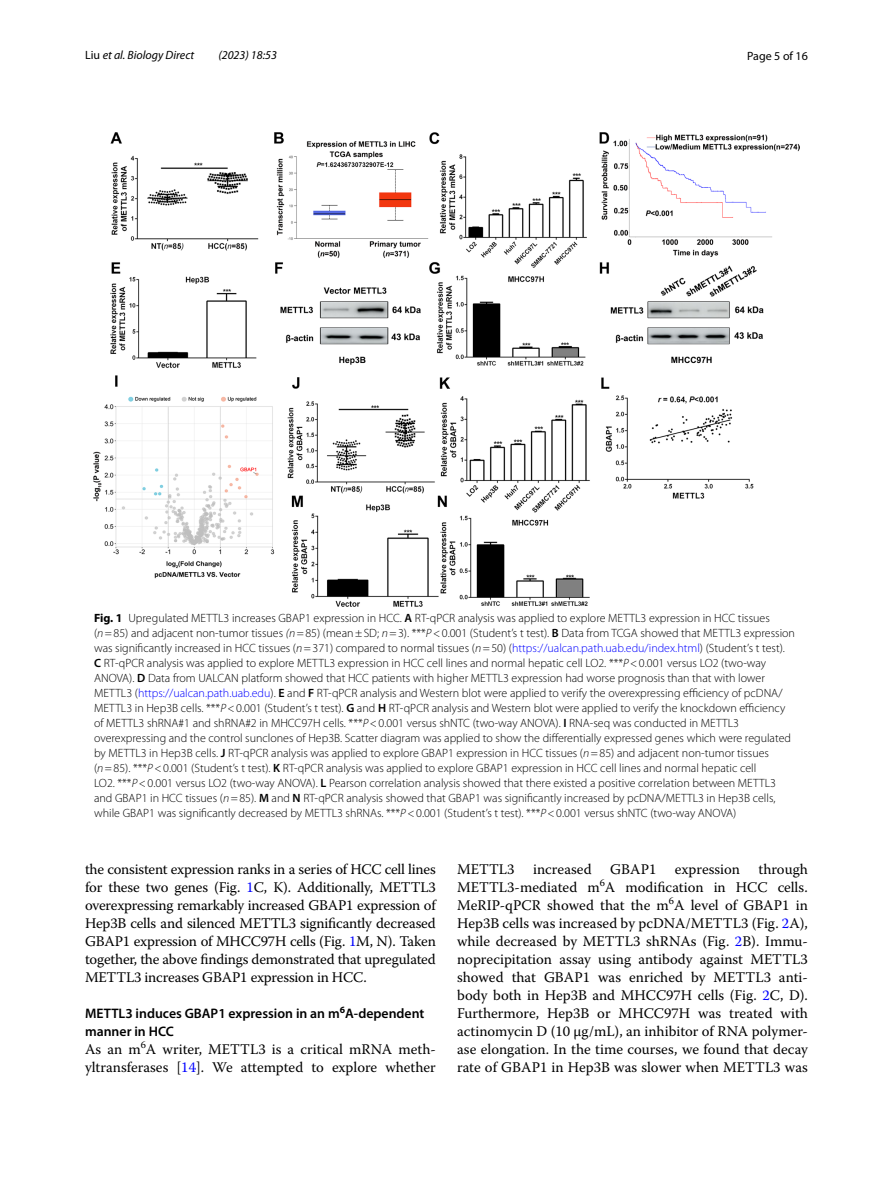
<style>
.page{position:relative;width:893px;height:1187px;background:#fff}
.page>*{position:absolute;margin:0;border:0;box-sizing:border-box;transform-origin:0 0}
.t1{font:14.7px/18px "Warnock Pro";color:#000;text-align:justify}
.t2{font:600 13.8px/18px "Myriad Pro";color:#000}
.t3{font:300 12px/15px "Myriad Pro";color:#000}
.t4{font:italic 12px "Myriad Pro";color:#000}
.t5{font:12px "Myriad Pro";color:#000}
.s1{font-style:normal}
.s2{font-weight:700}
.s3{font-weight:600}
.s4{font-style:italic}
.s5{color:#00f}
</style>
<div class="page">
<img style="left:94px;top:133px;width:705px;height:474px">
<p class="t4" style="left:85px;top:48px;width:111px"><span class="s1">Liu</span> et al. Biology Direct</p>
<p class="t4" style="left:218px;top:48px;width:60px">(2023) 18:53</p>
<p class="t5" style="left:747px;top:48px;width:62px">Page 5 of 16</p>
<p class="t3" style="left:94px;top:610px;width:702px"><span class="s2">Fig. 1</span> Upregulated METTL3 increases GBAP1 expression in HCC. <span class="s3">A</span> RT-qPCR analysis was applied to explore METTL3 expression in HCC tissues (<span class="s4">n</span>=85) and adjacent non-tumor tissues <span class="s4">(n</span>=85) (mean±SD; <span class="s4">n</span>=3). ***<span class="s4">P</span>&lt;0.001 (Student’s t test). <span class="s3">B</span> Data from TCGA showed that METTL3 expression was significantly increased in HCC tissues (<span class="s4">n</span>=371) compared to normal tissues (<span class="s4">n</span>=50) (<span class="s5">https://ualcan.path.uab.edu/index.html</span>) (Student’s t test).<br><span class="s3">C</span> RT-qPCR analysis was applied to explore METTL3 expression in HCC cell lines and normal hepatic cell LO2. ***<span class="s4">P</span>&lt;0.001 versus LO2 (two-way ANOVA). <span class="s3">D</span> Data from UALCAN platform showed that HCC patients with higher METTL3 expression had worse prognosis than that with lower METTL3 (<span class="s5">https://ualcan.path.uab.edu</span>). <span class="s3">E</span> and <span class="s3">F</span> RT-qPCR analysis and Western blot were applied to verify the overexpressing efficiency of pcDNA/ METTL3 in Hep3B cells. ***<span class="s4">P</span>&lt;0.001 (Student’s t test). <span class="s3">G</span> and <span class="s3">H</span> RT-qPCR analysis and Western blot were applied to verify the knockdown efficiency of METTL3 shRNA#1 and shRNA#2 in MHCC97H cells. ***<span class="s4">P</span>&lt;0.001 versus shNTC (two-way ANOVA). <span class="s3">I</span> RNA-seq was conducted in METTL3 overexpressing and the control sunclones of Hep3B. Scatter diagram was applied to show the differentially expressed genes which were regulated by METTL3 in Hep3B cells. <span class="s3">J</span> RT-qPCR analysis was applied to explore GBAP1 expression in HCC tissues (<span class="s4">n</span>=85) and adjacent non-tumor tissues (<span class="s4">n</span>=85). ***<span class="s4">P</span>&lt;0.001 (Student’s t test). <span class="s3">K</span> RT-qPCR analysis was applied to explore GBAP1 expression in HCC cell lines and normal hepatic cell<br>LO2. ***<span class="s4">P</span>&lt;0.001 versus LO2 (two-way ANOVA). <span class="s3">L</span> Pearson correlation analysis showed that there existed a positive correlation between METTL3 and GBAP1 in HCC tissues (<span class="s4">n</span>=85). <span class="s3">M</span> and <span class="s3">N</span> RT-qPCR analysis showed that GBAP1 was significantly increased by pcDNA/METTL3 in Hep3B cells, while GBAP1 was significantly decreased by METTL3 shRNAs. ***<span class="s4">P</span>&lt;0.001 (Student’s t test). ***<span class="s4">P</span>&lt;0.001 versus shNTC (two-way ANOVA)</p>
<p class="t1" style="left:85px;top:860px;width:352px">the consistent expression ranks in a series of HCC cell lines for these two genes (Fig. <span class="s5">1</span>C, K). Additionally, METTL3 overexpressing remarkably increased GBAP1 expression of Hep3B cells and silenced METTL3 significantly decreased GBAP1 expression of MHCC97H cells (Fig. <span class="s5">1</span>M, N). Taken together, the above findings demonstrated that upregulated METTL3 increases GBAP1 expression in HCC.</p>
<p class="t2" style="left:85px;top:1004px;width:341px">METTL3 induces GBAP1 expression in an m<sup>6</sup>A‑dependent manner in HCC</p>
<p class="t1" style="left:85px;top:1040px;width:352px">As an m<sup>6</sup>A writer, METTL3 is a critical mRNA meth&shy;yltransferases [<span class="s5">14</span>]. We attempted to explore whether</p>
<p class="t1" style="left:457px;top:860px;width:352px;text-indent:301px">through METTL3-mediated m<sup>6</sup>A modification in HCC cells.<br>MeRIP-qPCR showed that the m<sup>6</sup>A level of GBAP1 in Hep3B cells was increased by pcDNA/METTL3 (Fig. <span class="s5">2</span>A), while decreased by METTL3 shRNAs (Fig. <span class="s5">2</span>B). Immu&shy;noprecipitation assay using antibody against METTL3 showed that GBAP1 was enriched by METTL3 anti&shy;body both in Hep3B and MHCC97H cells (Fig. <span class="s5">2</span>C, D).<br>Furthermore, Hep3B or MHCC97H was treated with actinomycin D (10 μg/mL), an inhibitor of RNA polymer&shy;ase elongation. In the time courses, we found that decay rate of GBAP1 in Hep3B was slower when METTL3 was</p>
<p class="t1" style="left:457px;top:860px;width:59px">METTL3</p>
<p class="t1" style="left:533px;top:860px;width:60px">increased</p>
<p class="t1" style="left:610px;top:860px;width:48px">GBAP1</p>
<p class="t1" style="left:675px;top:860px;width:67px">expression</p>
</div>
